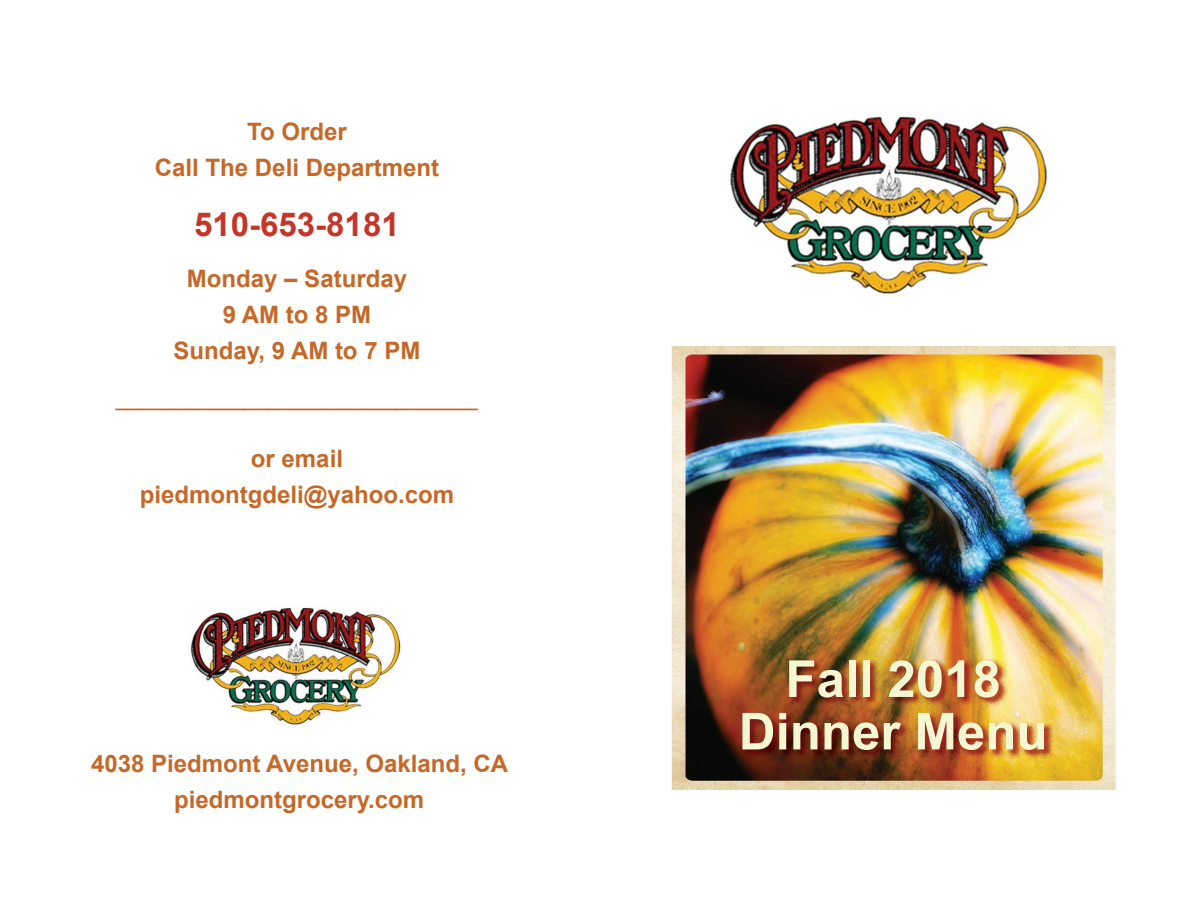
<style>
.page{position:relative;width:1188px;height:918px;background:#fff}
.page>*{position:absolute;margin:0;border:0;box-sizing:border-box;transform-origin:0 0}
.t1{font:700 51px/52.5px "Arial";color:#f5f7d3;text-align:center}
.t2{font:700 33px "Arial";color:#c33628}
.t3{font:700 24px/36px "Arial";color:#c56828;text-align:center}
.t4{font:21px "Arial";color:#c56828}
</style>
<div class="page">
<img style="left:730px;top:116px;width:317px;height:178px">
<img style="left:190px;top:607px;width:211px;height:118px">
<img style="left:672px;top:346px;width:444px;height:444px">
<img style="left:742px;top:659px;width:311px;height:101px">
<p class="t3" style="left:155px;top:114px;width:286px">to order<br>Call the deli department</p>
<h2 class="t2" style="left:194px;top:203px;width:207px">510-653-8181</h2>
<p class="t3" style="left:174px;top:261px;width:248px">Monday – saturday<br>9 aM to 8 pM<br>sunday, 9 aM to 7 pM</p>
<p class="t4" style="left:116px;top:384px;width:363px">_______________________________</p>
<p class="t3" style="left:140px;top:441px;width:316px">or email piedmontgdeli@yahoo.com</p>
<p class="t3" style="left:91px;top:746px;width:419px">4038 pied mont avenue, oak land, Ca piedmontgrocery.com</p>
<h1 class="t1" style="left:739px;top:655px;width:310px">Fall 2018 dinner Menu</h1>
</div>
